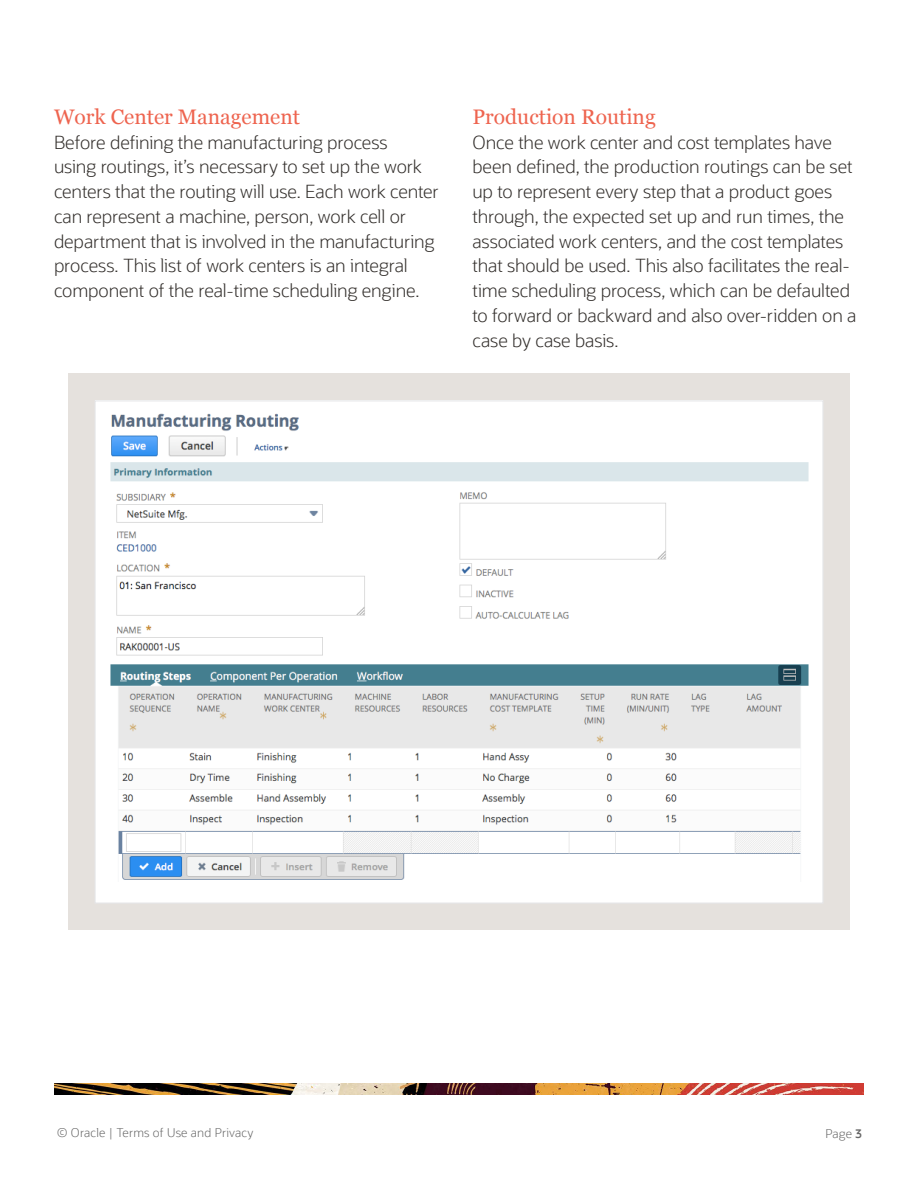
<style>
.page{position:relative;width:918px;height:1188px;background:#fff}
.page>*{position:absolute;margin:0;border:0;box-sizing:border-box;transform-origin:0 0}
.H2_Main_Body_Header{font:21px "Georgia";color:#ee644f}
.Main_Body_2019{font:300 18px/24.8px "Oracle Sans";letter-spacing:-.01em;color:#312d2a}
.t1{font:300 12px "Oracle Sans";letter-spacing:.015em;color:#666}
.s1{font-weight:600}
</style>
<div class="page">
<img style="left:54px;top:1084px;width:810px;height:10px">
<div style="left:68px;top:374px;width:782px;height:556px;background:#e5e1dd"></div>
<div style="left:95px;top:401px;width:728px;height:502px;background:#fff"></div>
<img style="left:110px;top:413px;width:699px;height:467px">
<p class="H2_Main_Body_Header" style="left:54px;top:101px;width:248px">Work Center Management</p>
<p class="Main_Body_2019" style="left:54px;top:130px;width:386px">Before defining the manufacturing process<br>using routings, it’s necessary to set up the work centers that the routing will use. Each work center can represent a machine, person, work cell or department that is involved in the manufacturing process. This list of work centers is an integral component of the real-time scheduling engine.</p>
<p class="H2_Main_Body_Header" style="left:472px;top:101px;width:185px">Production Routing</p>
<p class="Main_Body_2019" style="left:472px;top:130px;width:386px">Once the work center and cost templates have been defined, the production routings can be set up to represent every step that a product goes through, the expected set up and run times, the associated work centers, and the cost templates that should be used. This also facilitates the real&shy;time scheduling process, which can be defaulted to forward or backward and also over-ridden on a case by case basis.</p>
<p class="t1" style="left:57px;top:1126px;width:198px">© Oracle | Terms of Use and Privacy</p>
<p class="t1" style="left:825px;top:1127px;width:38px">Page <span class="s1">3</span></p>
</div>
